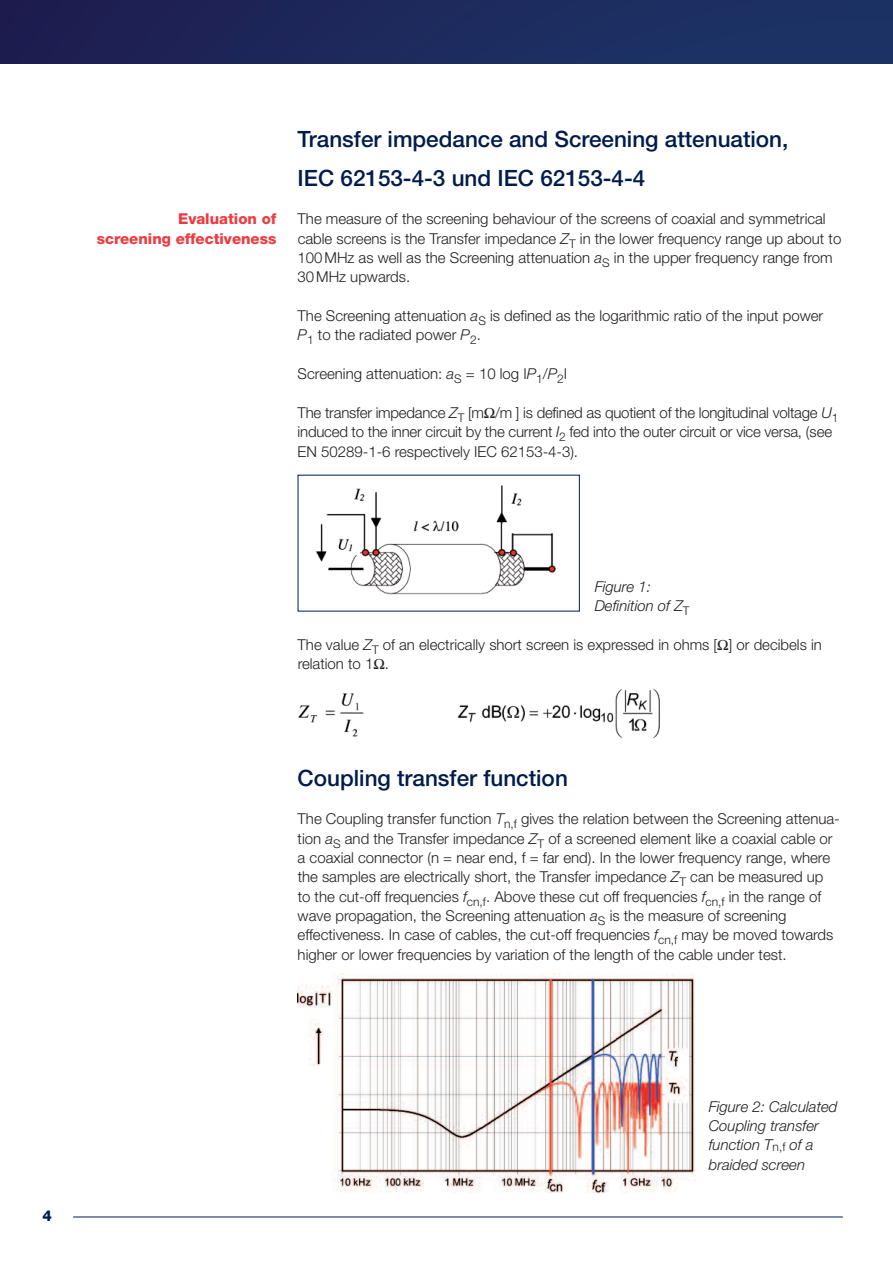
<style>
.page{position:relative;width:893px;height:1263px;background:#fff}
.page>*{position:absolute;margin:0;border:0;box-sizing:border-box;transform-origin:0 0}
.t1{font:500 22.5px/38.7px "Helvetica Neue LT";color:#001c4c}
.t2{font:300 15px/19.4px "Helvetica Neue LT";color:#231f20}
.t3{font:italic 300 15px/19.4px "Helvetica Neue LT";color:#231f20}
.t4{font:800 15px/19.4px "Helvetica Neue LT";color:#ee3a41;text-align:right}
.t5{font:800 15px "Helvetica Neue LT";color:#001c4c}
.s1{font-style:italic}
.s2{font-style:normal;font-size:12px}
</style>
<div class="page">
<img style="left:0;top:0;width:893px;height:64px">
<hr style="left:73px;top:1216px;width:770px;height:1px;background:#001c4c">
<img style="left:316px;top:485px;width:240px;height:110px">
<img style="left:298px;top:973px;width:397px;height:221px">
<img style="left:298px;top:688px;width:362px;height:51px">
<p class="t4" style="left:97px;top:211px;width:181px">Evaluation of<br>screening effectiveness</p>
<h1 class="t1" style="left:298px;top:122px;width:492px">Transfer impedance and Screening attenuation,<br>IEC 62153-4-3 und IEC 62153-4-4</h1>
<p class="t2" style="left:298px;top:211px;width:545px">The measure of the screening behaviour of the screens of coaxial and symmetrical cable screens is the Transfer impedance <span class="s1">Z</span><sub>T</sub> in the lower frequency range up about to 100MHz as well as the Screening attenuation <span class="s1">a</span><sub>S</sub> in the upper frequency range from 30MHz upwards.</p>
<p class="t2" style="left:298px;top:307px;width:527px">The Screening attenuation <span class="s1">a</span><sub>S</sub> is defined as the logarithmic ratio of the input power<br><span class="s1">P</span><sub>1</sub> to the radiated power <span class="s1">P</span><sub>2</sub>.</p>
<p class="t2" style="left:298px;top:366px;width:271px">Screening attenuation: <span class="s1">a</span><sub>S</sub> = 10 log I<span class="s1">P</span><sub>1</sub>/<span class="s1">P</span><sub>2</sub>I</p>
<p class="t2" style="left:298px;top:404px;width:542px">The transfer impedance <span class="s1">Z</span><sub>T</sub> [mΩ/m ] is defined as quotient of the longitudinal voltage <span class="s1">U</span><sub>1 </sub>induced to the inner circuit by the current <span class="s1">I</span><sub>2</sub> fed into the outer circuit or vice versa, (see<br>EN 50289-1-6 respectively IEC 62153-4-3).</p>
<p class="t3" style="left:595px;top:578px;width:96px">Figure 1:<br>Definition of Z<sub>T</sub></p>
<p class="t2" style="left:298px;top:636px;width:526px">The value <span class="s1">Z</span><sub>T</sub> of an electrically short screen is expressed in ohms [Ω] or decibels in relation to 1Ω.</p>
<h1 class="t1" style="left:298px;top:760px;width:272px">Coupling transfer function</h1>
<p class="t2" style="left:298px;top:811px;width:544px">The Coupling transfer function <span class="s1">T</span><sub>n,f</sub> gives the relation between the Screening attenua&shy;tion <span class="s1">a</span><sub>S</sub> and the Transfer impedance <span class="s1">Z</span><sub>T</sub> of a screened element like a coaxial cable or a coaxial connector (n = near end, f = far end). In the lower frequency range, where the samples are electrically short, the Transfer impedance <span class="s1">Z</span><sub>T</sub> can be measured up to the cut-off frequencies <span class="s1">f</span><sub>cn,f</sub>. Above these cut off frequencies <span class="s1">f</span><sub>cn,f</sub> in the range of wave propagation, the Screening attenuation <span class="s1">a</span><sub>S</sub> is the measure of screening effectiveness. In case of cables, the cut-off frequencies <span class="s1">f</span><sub>cn,f</sub> may be moved towards higher or lower frequencies by variation of the length of the cable under test.</p>
<p class="t5" style="left:43px;top:1210px;width:11px">4</p>
<p class="t3" style="left:709px;top:1098px;width:130px">Figure 2: Calculated<br>Coupling transfer function T<span class="s2">n,f</span> of a braided screen</p>
</div>
